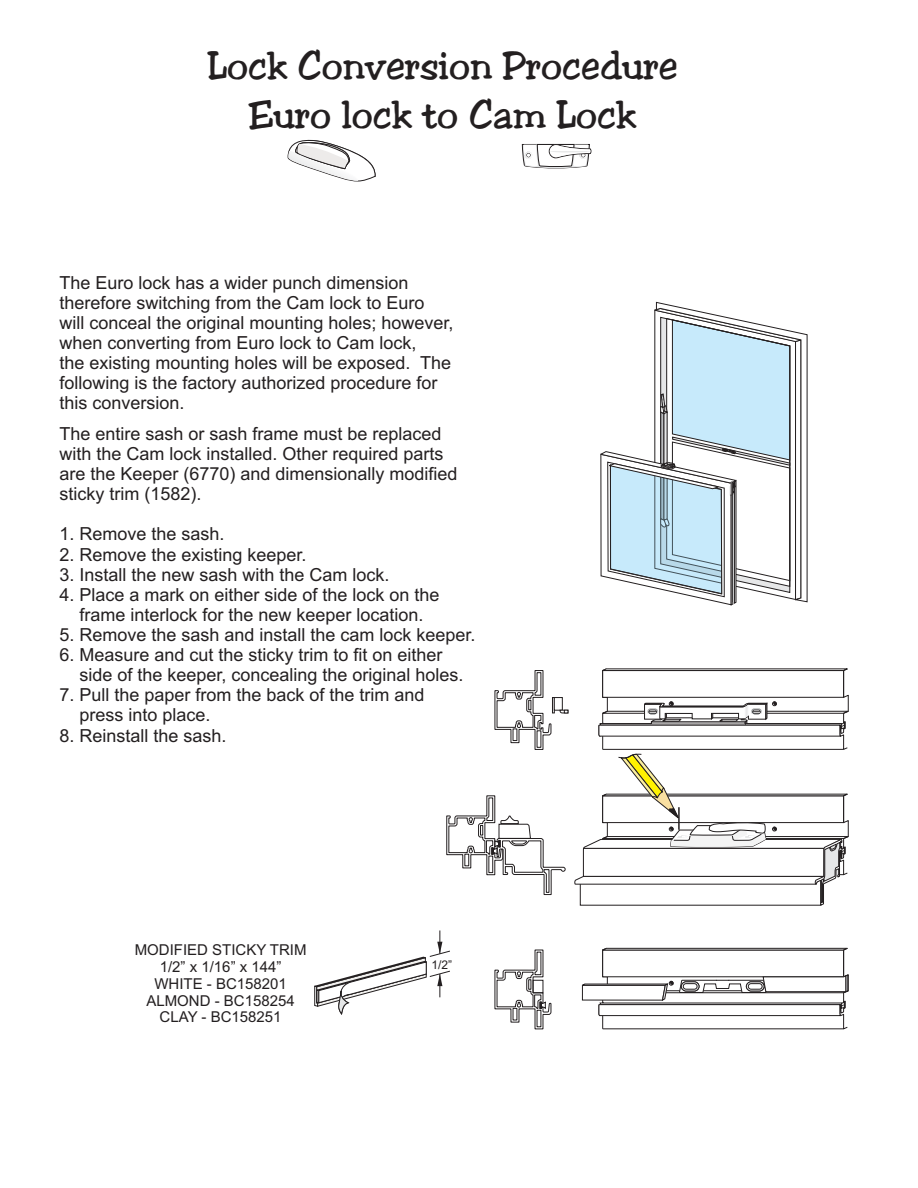
<style>
.page{position:relative;width:918px;height:1188px;background:#fff}
.page>*{position:absolute;margin:0;border:0;box-sizing:border-box;transform-origin:0 0}
.t1{font:40.2px/48.8px "Jester";color:#231f20;text-align:center}
.t2{font:18px/20.1px "Arial";color:#231f20}
.t3{font:15px/16.8px "Arial";color:#231f20;text-align:center}
.t4{font:12px "Arial";color:#231f20}
</style>
<div class="page">
<svg style="left:656px;top:302px;width:151px;height:300px"></svg>
<svg style="left:600px;top:308px;width:202px;height:297px"></svg>
<hr style="left:603px;top:1029px;width:241px;height:1px;background:#231f20">
<svg style="left:288px;top:139px;width:88px;height:42px"></svg>
<svg style="left:522px;top:144px;width:70px;height:25px"></svg>
<svg style="left:314px;top:668px;width:535px;height:361px"></svg>
<h1 class="t1" style="left:207px;top:46px;width:472px">Lock Conversion Procedure<br>Euro lock to Cam Lock</h1>
<p class="t2" style="left:59px;top:274px;width:396px">The Euro lock has a wider punch dimension therefore switching from the Cam lock to Euro will conceal the original mounting holes; however, when converting from Euro lock to Cam lock,<br>the existing mounting holes will be exposed. The following is the factory authorized procedure for this conversion.</p>
<p class="t2" style="left:59px;top:425px;width:400px">The entire sash or sash frame must be replaced with the Cam lock installed. Other required parts are the Keeper (6770) and dimensionally modified sticky trim (1582).</p>
<p class="t2" style="left:59px;top:526px;width:167px">1. Remove the sash.</p>
<p class="t2" style="left:59px;top:546px;width:249px">2. Remove the existing keeper.</p>
<p class="t2" style="left:59px;top:566px;width:332px">3. Install the new sash with the Cam lock.</p>
<p class="t2" style="left:59px;top:586px;width:382px;text-align:center">4. Place a mark on either side of the lock on the frame interlock for the new keeper location.</p>
<p class="t2" style="left:59px;top:626px;width:418px">5. Remove the sash and install the cam lock keeper.</p>
<p class="t2" style="left:79px;top:646px;width:386px;text-indent:-20px">6. Measure and cut the sticky trim to fit on either side of the keeper, concealing the original holes.</p>
<p class="t2" style="left:79px;top:687px;width:347px;text-indent:-20px">7. Pull the paper from the back of the trim and press into place.</p>
<p class="t2" style="left:59px;top:727px;width:169px">8. Reinstall the sash.</p>
<p class="t3" style="left:135px;top:943px;width:173px">MODIFIED STICKY TRIM<br>1/2” x 1/16” x 144”<br>WHITE - BC158201<br>ALMOND - BC158254<br>CLAY - BC158251</p>
<p class="t4" style="left:431px;top:960px;width:22px">1/2”</p>
</div>
